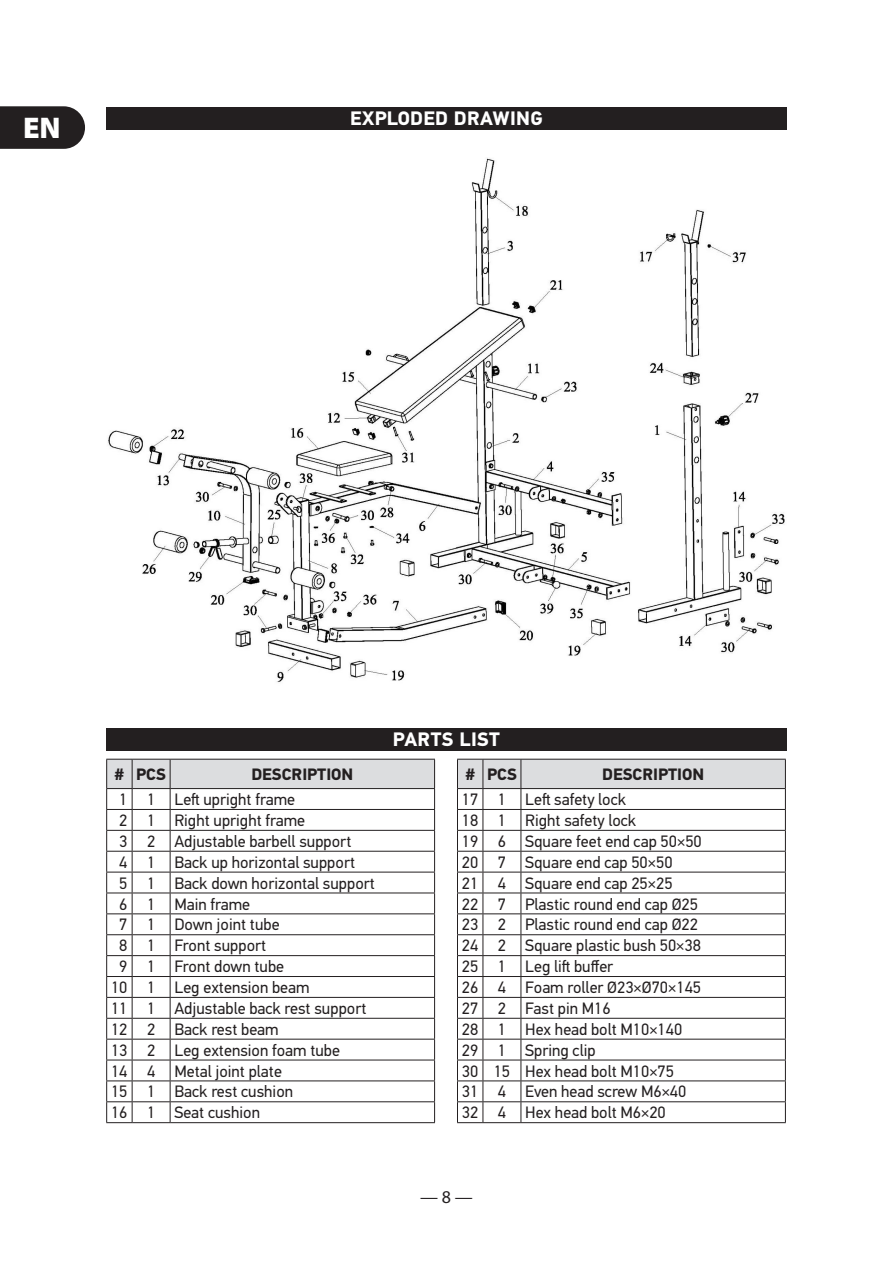
<style>
.page{position:relative;width:893px;height:1263px;background:#fff}
.page>*{position:absolute;margin:0;border:0;box-sizing:border-box;transform-origin:0 0}
.t1{font:900 30px "Myriad Pro";color:#fff}
.t2{font:700 19.5px "PF Din Text Pro";letter-spacing:.02em;color:#fff}
.t3{font:18px "Myriad Pro";color:#231f20}
.t4{font:16.5px/20.9px "PF Din Text Pro";color:#231f20}
.t5{font:700 16.5px "PF Din Text Pro";color:#231f20}
</style>
<div class="page">
<svg style="left:0;top:106px;width:85px;height:43px;background:#312d2e"></svg>
<div style="left:106px;top:107px;width:681px;height:23px;background:#231f20"></div>
<img style="left:108px;top:158px;width:677px;height:525px">
<div style="left:106px;top:728px;width:681px;height:23px;background:#231f20"></div>
<svg style="left:106px;top:759px;width:329px;height:364px"></svg>
<hr style="left:132px;top:788px;width:38px;height:1px;background:#231f20">
<hr style="left:170px;top:788px;width:265px;height:1px;background:#231f20">
<svg style="left:457px;top:759px;width:329px;height:364px"></svg>
<hr style="left:483px;top:788px;width:38px;height:1px;background:#231f20">
<hr style="left:521px;top:788px;width:265px;height:1px;background:#231f20">
<h1 class="t1" style="left:23px;top:108px;width:39px">EN</h1>
<p class="t2" style="left:350px;top:107px;width:194px">EXPLODED DRAWING</p>
<p class="t5" style="left:115px;top:764px;width:53px"># PCS</p>
<p class="t5" style="left:251px;top:764px;width:103px">DESCRIPTION</p>
<p class="t4" style="left:119px;top:789px;width:177px">1 1 Left upright frame</p>
<p class="t4" style="left:119px;top:810px;width:187px">2 1 Right upright frame</p>
<p class="t4" style="left:119px;top:831px;width:234px">3 2 Adjustable barbell support</p>
<p class="t4" style="left:119px;top:852px;width:237px">4 1 Back up horizontal support</p>
<p class="t4" style="left:119px;top:873px;width:257px">5 1 Back down horizontal support</p>
<p class="t4" style="left:119px;top:894px;width:132px">6 1 Main frame</p>
<p class="t4" style="left:119px;top:914px;width:162px">7 1 Down joint tube</p>
<p class="t4" style="left:119px;top:935px;width:149px">8 1 Front support</p>
<p class="t4" style="left:119px;top:956px;width:166px">9 1 Front down tube</p>
<p class="t4" style="left:111px;top:977px;width:200px">10 1 Leg extension beam</p>
<p class="t4" style="left:111px;top:998px;width:257px">11 1 Adjustable back rest support</p>
<p class="t4" style="left:111px;top:1019px;width:169px">12 2 Back rest beam</p>
<p class="t4" style="left:111px;top:1040px;width:231px">13 2 Leg extension foam tube</p>
<p class="t4" style="left:111px;top:1061px;width:172px">14 4 Metal joint plate</p>
<p class="t4" style="left:111px;top:1081px;width:184px">15 1 Back rest cushion</p>
<p class="t4" style="left:111px;top:1102px;width:151px">16 1 Seat cushion</p>
<p class="t2" style="left:393px;top:728px;width:109px">PARTS LIST</p>
<p class="t5" style="left:465px;top:764px;width:53px"># PCS</p>
<p class="t5" style="left:602px;top:764px;width:103px">DESCRIPTION</p>
<p class="t4" style="left:462px;top:789px;width:242px">17 1 Left safety lock<br>18 1 Right safety lock<br>19 6 Square feet end cap 50×50<br>20 7 Square end cap 50×50<br>21 4 Square end cap 25×25<br>22 7 Plastic round end cap Ø25<br>23 2 Plastic round end cap Ø22<br>24 2 Square plastic bush 50×38<br>25 1 Leg lift buffer<br>26 4 Foam roller Ø23×Ø70×145<br>27 2 Fast pin M16<br>28 1 Hex head bolt M10×140<br>29 1 Spring clip<br>30 15 Hex head bolt M10×75<br>31 4 Even head screw M6×40<br>32 4 Hex head bolt M6×20</p>
<p class="t3" style="left:420px;top:1186px;width:54px">— 8 —</p>
</div>
